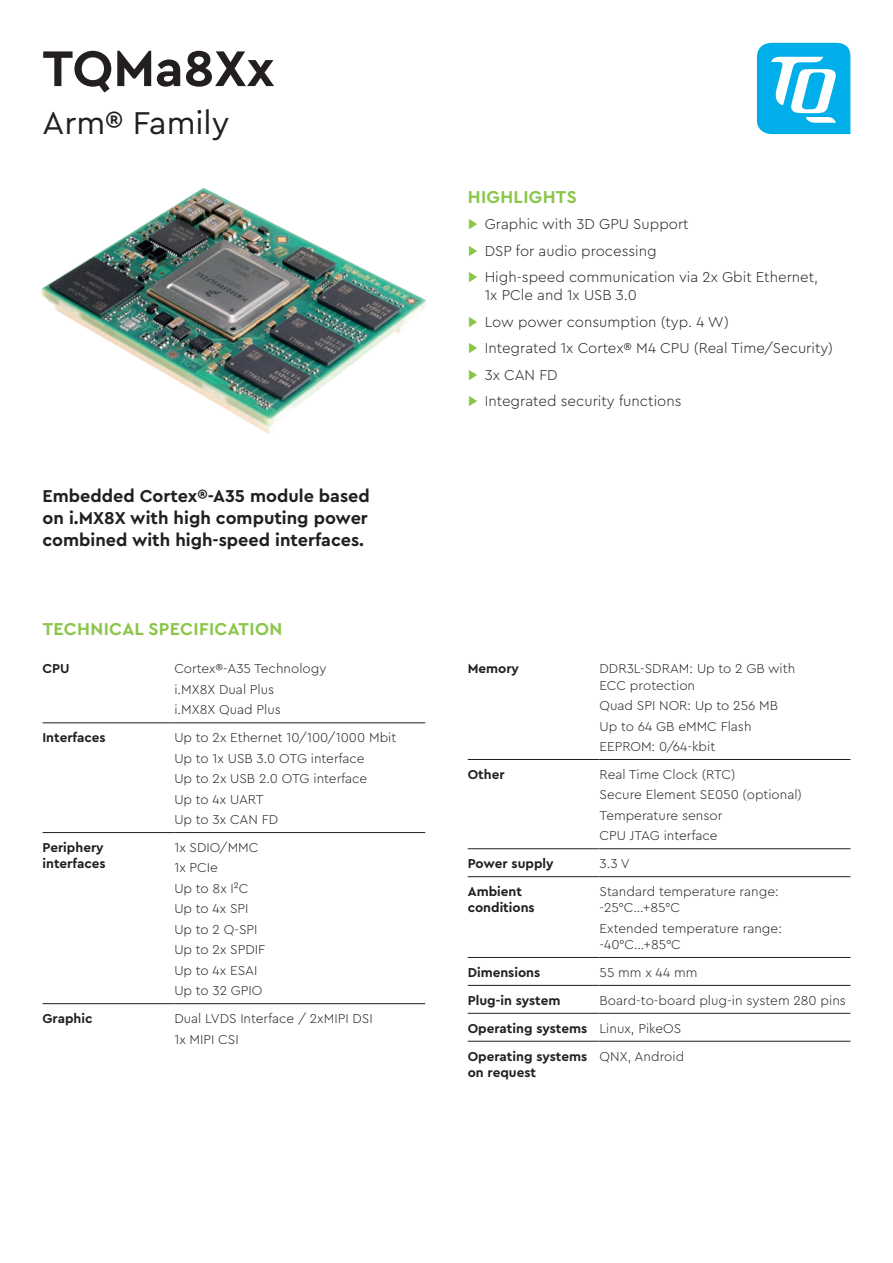
<style>
.page{position:relative;width:893px;height:1263px;background:#fff}
.page>*{position:absolute;margin:0;border:0;box-sizing:border-box;transform-origin:0 0}
.t1{font:700 52.5px "TQPRO";color:#231f20}
.t2{font:33px "TQPRO";color:#231f20}
.t3{font:700 18px/21.6px "TQPRO";color:#231f20;text-align:justify}
.t4{font:700 18px "TQPRO";letter-spacing:.02em;color:#8ac648}
.t5{font:300 15px/26.5px "TQPRO";color:#231f20}
.t6{font:300 13.5px/20.4px "TQPRO";color:#231f20}
.t7{font:700 13.5px/16.2px "TQPRO";color:#231f20}
.s1{color:#8ac648}
.s2{font-weight:700}
</style>
<div class="page">
<hr style="left:43px;top:722px;width:131px;height:1px;background:#231f20">
<hr style="left:174px;top:722px;width:251px;height:1px;background:#231f20">
<hr style="left:43px;top:832px;width:131px;height:1px;background:#231f20">
<hr style="left:174px;top:832px;width:251px;height:1px;background:#231f20">
<hr style="left:43px;top:1003px;width:131px;height:1px;background:#231f20">
<hr style="left:174px;top:1003px;width:251px;height:1px;background:#231f20">
<hr style="left:468px;top:759px;width:132px;height:1px;background:#231f20">
<hr style="left:600px;top:759px;width:250px;height:1px;background:#231f20">
<hr style="left:468px;top:848px;width:132px;height:1px;background:#231f20">
<hr style="left:600px;top:848px;width:250px;height:1px;background:#231f20">
<hr style="left:468px;top:876px;width:132px;height:1px;background:#231f20">
<hr style="left:600px;top:876px;width:250px;height:1px;background:#231f20">
<hr style="left:468px;top:957px;width:132px;height:1px;background:#231f20">
<hr style="left:600px;top:957px;width:250px;height:1px;background:#231f20">
<hr style="left:468px;top:985px;width:132px;height:1px;background:#231f20">
<hr style="left:600px;top:985px;width:250px;height:1px;background:#231f20">
<hr style="left:468px;top:1013px;width:132px;height:1px;background:#231f20">
<hr style="left:600px;top:1013px;width:250px;height:1px;background:#231f20">
<hr style="left:468px;top:1041px;width:132px;height:1px;background:#231f20">
<hr style="left:600px;top:1041px;width:250px;height:1px;background:#231f20">
<img style="left:41px;top:187px;width:385px;height:247px">
<svg style="left:757px;top:43px;width:93px;height:91px"></svg>
<h1 class="t1" style="left:43px;top:34px;width:233px">TQMa8Xx</h1>
<h2 class="t2" style="left:43px;top:101px;width:189px">Arm® Family</h2>
<h3 class="t3" style="left:43px;top:485px;width:329px">Embedded Cortex®-A35 module based on i.MX8X with high computing power combined with high-speed interfaces.</h3>
<h3 class="t4" style="left:43px;top:616px;width:241px">TECHNICAL SPECIFICATION</h3>
<p class="t7" style="left:43px;top:660px;width:29px">CPU</p>
<p class="t6" style="left:174px;top:658px;width:154px">Cortex®-A35 Technology i.MX8X Dual Plus<br>i.MX8X Quad Plus</p>
<p class="t7" style="left:43px;top:729px;width:65px">Interfaces</p>
<p class="t6" style="left:174px;top:727px;width:223px">Up to 2x Ethernet 10/100/1000 Mbit<br>Up to 1x USB 3.0 OTG interface<br>Up to 2x USB 2.0 OTG interface<br>Up to 4x UART<br>Up to 3x CAN FD</p>
<p class="t7" style="left:43px;top:839px;width:65px">Periphery interfaces</p>
<p class="t6" style="left:174px;top:837px;width:92px">1x SDIO/MMC<br>1x PCIe<br>Up to 8x I²C<br>Up to 4x SPI<br>Up to 2 Q-SPI<br>Up to 2x SPDIF<br>Up to 4x ESAI<br>Up to 32 GPIO</p>
<p class="t7" style="left:43px;top:1010px;width:52px">Graphic</p>
<p class="t6" style="left:174px;top:1008px;width:200px">Dual LVDS Interface / 2xMIPI DSI<br>1x MIPI CSI</p>
<h3 class="t4" style="left:468px;top:185px;width:110px">HIGHLIGHTS</h3>
<p class="t5" style="left:468px;top:210px;width:352px"><span class="s1">▶</span> Graphic with 3D GPU Support<br><span class="s1">▶</span> DSP for audio processing<br><span class="s1">▶</span> High-speed communication via 2x Gbit Ethernet,</p>
<p class="t5" style="left:468px;top:281px;width:367px;text-indent:17px">1x PCle and 1x USB 3.0<br><span class="s1">▶</span> Low power consumption (typ. 4 W)<br><span class="s1">▶</span> Integrated 1x Cortex® M4 CPU (Real Time/Security) <span class="s1">▶</span> 3x CAN FD<br><span class="s1">▶</span> Integrated security functions</p>
<p class="t7" style="left:468px;top:660px;width:53px">Memory</p>
<p class="t6" style="left:600px;top:660px;width:197px;line-height:16.2px">DDR3L-SDRAM: Up to 2 GB with<br>ECC protection</p>
<p class="t6" style="left:600px;top:695px;width:180px">Quad SPI NOR: Up to 256 MB<br>Up to 64 GB eMMC Flash<br>EEPROM: 0/64-kbit</p>
<p class="t7" style="left:468px;top:766px;width:38px">Other</p>
<p class="t6" style="left:600px;top:764px;width:204px">Real Time Clock (RTC)<br>Secure Element SE050 (optional)<br>Temperature sensor<br>CPU JTAG interface</p>
<p class="t7" style="left:468px;top:855px;width:87px">Power supply</p>
<p class="t6" style="left:600px;top:853px;width:32px">3.3 V</p>
<p class="t7" style="left:468px;top:883px;width:69px">Ambient conditions</p>
<p class="t6" style="left:600px;top:883px;width:181px;line-height:16.2px">Standard temperature range: -25°C…+85°C</p>
<p class="t6" style="left:600px;top:919px;width:184px;line-height:16.2px">Extended temperature range: -40°C…+85°C</p>
<p class="t7" style="left:468px;top:964px;width:74px">Dimensions</p>
<p class="t6" style="left:600px;top:961px;width:99px">55 mm x 44 mm</p>
<p class="t7" style="left:468px;top:991px;width:94px">Plug-in system</p>
<p class="t6" style="left:468px;top:986px;width:380px;line-height:27.9px;text-indent:132px">Board-to-board plug-in system 280 pins<br><span class="s2">Operating systems</span> Linux, PikeOS<br><span class="s2">Operating systems</span></p>
<p class="t7" style="left:468px;top:1064px;width:70px">on request</p>
<p class="t6" style="left:600px;top:1045px;width:86px">QNX, Android</p>
</div>
